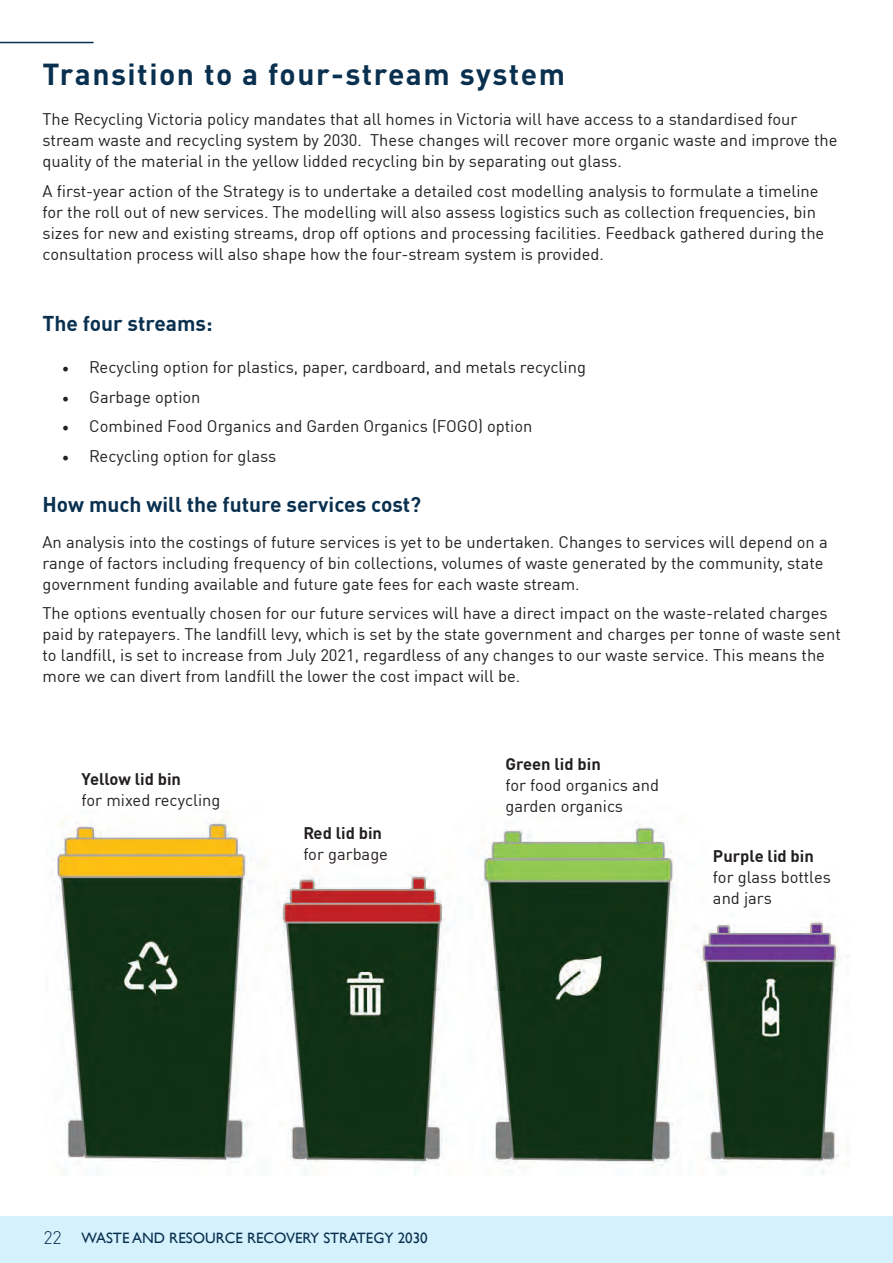
<style>
.page{position:relative;width:893px;height:1263px;background:#fff}
.page>*{position:absolute;margin:0;border:0;box-sizing:border-box;transform-origin:0 0}
.t1{font:700 30px "DIN";letter-spacing:.05em;color:#09304f}
.t2{font:700 21px "FFDI Nfor PUMA";color:#09304f}
.t3{font:16.5px/21px "FFDI Nfor PUMA";color:#231f20}
.t4{font:700 16.5px "FFDI Nfor PUMA";color:#231f20}
.t5{font:15px "Gill Sans";color:#09304f}
.s1{font-family:"Minion Pro";font-size:18px}
.s2{font-family:"DIN";font-weight:300;font-size:18px}
</style>
<div class="page">
<div style="left:0;top:1216px;width:893px;height:47px;background:#d4f1fc"></div>
<hr style="left:0;top:42px;width:94px;height:1px;background:#09304f">
<img style="left:53px;top:812px;width:795px;height:363px">
<h1 class="t1" style="left:43px;top:55px;width:524px">Transition to a four-stream system</h1>
<p class="t3" style="left:43px;top:108px;width:797px">The Recycling Victoria policy mandates that all homes in Victoria will have access to a standardised four stream waste and recycling system by 2030. These changes will recover more organic waste and improve the quality of the material in the yellow lidded recycling bin by separating out glass.</p>
<p class="t3" style="left:43px;top:179px;width:783px">A first-year action of the Strategy is to undertake a detailed cost modelling analysis to formulate a timeline for the roll out of new services. The modelling will also assess logistics such as collection frequencies, bin sizes for new and existing streams, drop off options and processing facilities. Feedback gathered during the consultation process will also shape how the four-stream system is provided.</p>
<p class="t2" style="left:43px;top:307px;width:171px">The four streams:</p>
<p class="t3" style="left:62px;top:356px;width:525px"><span class="s1">•</span> Recycling option for plastics, paper, cardboard, and metals recycling</p>
<p class="t3" style="left:62px;top:385px;width:140px"><span class="s1">•</span> Garbage option</p>
<p class="t3" style="left:62px;top:415px;width:472px"><span class="s1">•</span> Combined Food Organics and Garden Organics (FOGO) option</p>
<p class="t3" style="left:62px;top:444px;width:216px"><span class="s1">•</span> Recycling option for glass</p>
<p class="t2" style="left:43px;top:488px;width:380px">How much will the future services cost?</p>
<p class="t3" style="left:43px;top:530px;width:787px">An analysis into the costings of future services is yet to be undertaken. Changes to services will depend on a range of factors including frequency of bin collections, volumes of waste generated by the community, state government funding available and future gate fees for each waste stream.</p>
<p class="t3" style="left:43px;top:602px;width:800px">The options eventually chosen for our future services will have a direct impact on the waste-related charges paid by ratepayers. The landfill levy, which is set by the state government and charges per tonne of waste sent to landfill, is set to increase from July 2021, regardless of any changes to our waste service. This means the more we can divert from landfill the lower the cost impact will be.</p>
<p class="t4" style="left:82px;top:766px;width:101px">Yellow lid bin</p>
<p class="t3" style="left:82px;top:788px;width:140px">for mixed recycling</p>
<p class="t4" style="left:303px;top:820px;width:80px">Red lid bin</p>
<p class="t3" style="left:303px;top:843px;width:86px">for garbage</p>
<p class="t4" style="left:505px;top:751px;width:97px">Green lid bin</p>
<p class="t3" style="left:505px;top:773px;width:155px">for food organics and garden organics</p>
<p class="t4" style="left:713px;top:843px;width:102px">Purple lid bin</p>
<p class="t3" style="left:713px;top:865px;width:119px">for glass bottles and jars</p>
<p class="t5" style="left:43px;top:1229px;width:386px"><span class="s2">22</span> WASTE AND RESOURCE RECOVERY STRATEGY 2030</p>
</div>
